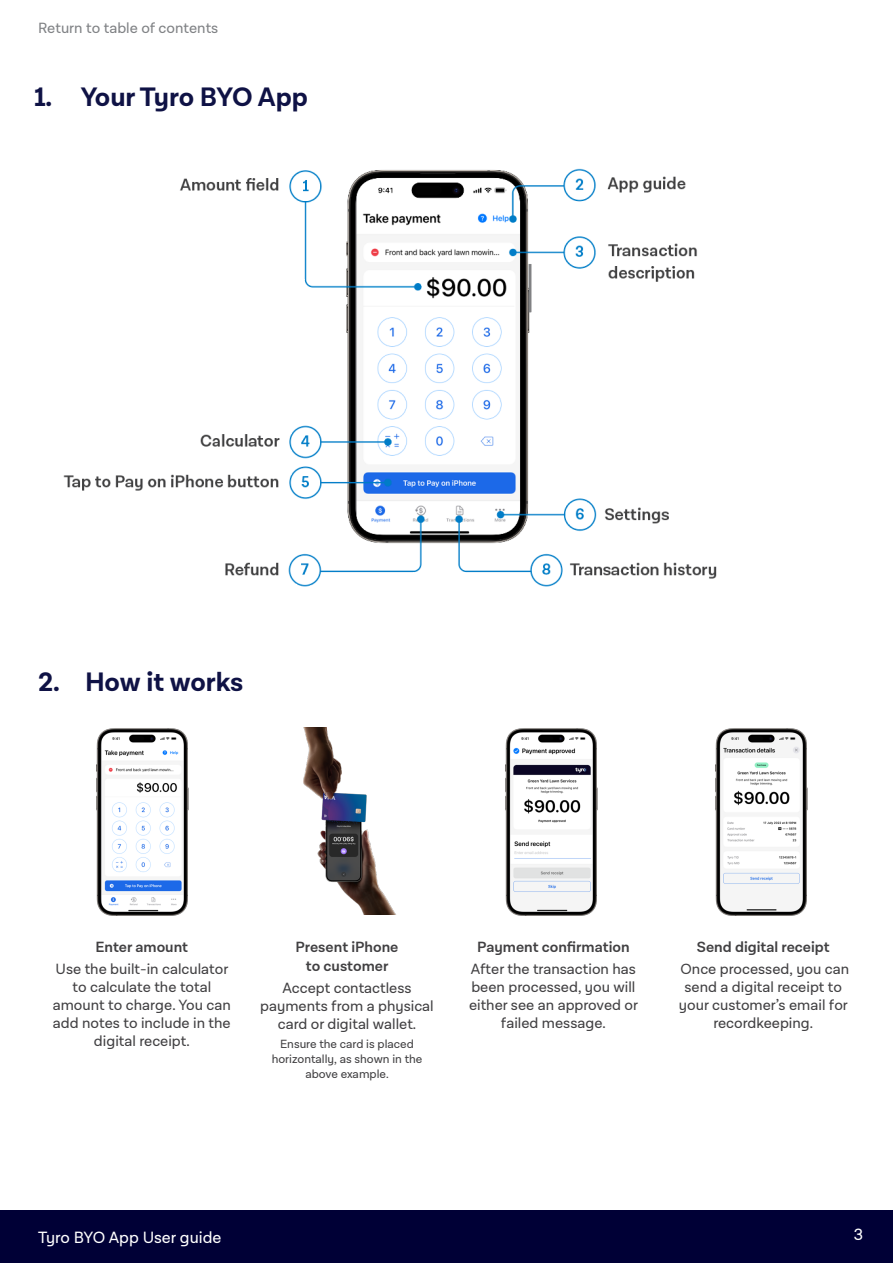
<style>
.page{position:relative;width:893px;height:1263px;background:#fff}
.page>*{position:absolute;margin:0;border:0;box-sizing:border-box;transform-origin:0 0}
.t1{font:700 27px "Lota Grotesque Alt 3";letter-spacing:-.01em;color:#0f1245}
.t2{font:16.5px "Lota Grotesque Alt 3";color:#fff}
.t3{font:15px/18px "Lota Grotesque Alt 3";color:#414042;text-align:center}
.t4{font:600 15px/19.2px "Lota Grotesque Alt 3";color:#414042;text-align:center}
.t5{font:15px "Lota Grotesque Alt 3";color:#808285}
.t6{font:12px/15px "Lota Grotesque Alt 3";color:#414042;text-align:center}
</style>
<div class="page">
<div style="left:0;top:1210px;width:893px;height:53px;background:#000036"></div>
<img style="left:63px;top:168px;width:654px;height:419px">
<img style="left:96px;top:728px;width:93px;height:188px">
<img style="left:303px;top:727px;width:93px;height:187px">
<img style="left:505px;top:728px;width:93px;height:188px">
<img style="left:715px;top:728px;width:93px;height:188px">
<p class="t5" style="left:38px;top:20px;width:182px">Return to table of contents</p>
<h1 class="t1" style="left:34px;top:82px;width:276px">1. Your Tyro BYO App</h1>
<h1 class="t1" style="left:38px;top:666px;width:207px">2. How it works</h1>
<p class="t4" style="left:96px;top:937px;width:94px">Enter amount</p>
<p class="t3" style="left:53px;top:960px;width:180px">Use the built-in calculator to calculate the total amount to charge. You can add notes to include in the digital receipt.</p>
<p class="t4" style="left:296px;top:937px;width:104px">Present iPhone to customer</p>
<p class="t3" style="left:260px;top:979px;width:175px">Accept contactless payments from a physical card or digital wallet.</p>
<p class="t6" style="left:272px;top:1036px;width:152px">Ensure the card is placed horizontally, as shown in the above example.</p>
<p class="t4" style="left:477px;top:937px;width:154px">Payment confirmation</p>
<p class="t3" style="left:469px;top:960px;width:171px">After the transaction has been processed, you will either see an approved or failed message.</p>
<p class="t4" style="left:697px;top:937px;width:134px">Send digital receipt</p>
<p class="t3" style="left:679px;top:960px;width:172px">Once processed, you can send a digital receipt to your customer’s email for recordkeeping.</p>
<p class="t2" style="left:38px;top:1229px;width:185px">Tyro BYO App User guide</p>
<p class="t2" style="left:854px;top:1226px;width:11px">3</p>
</div>
